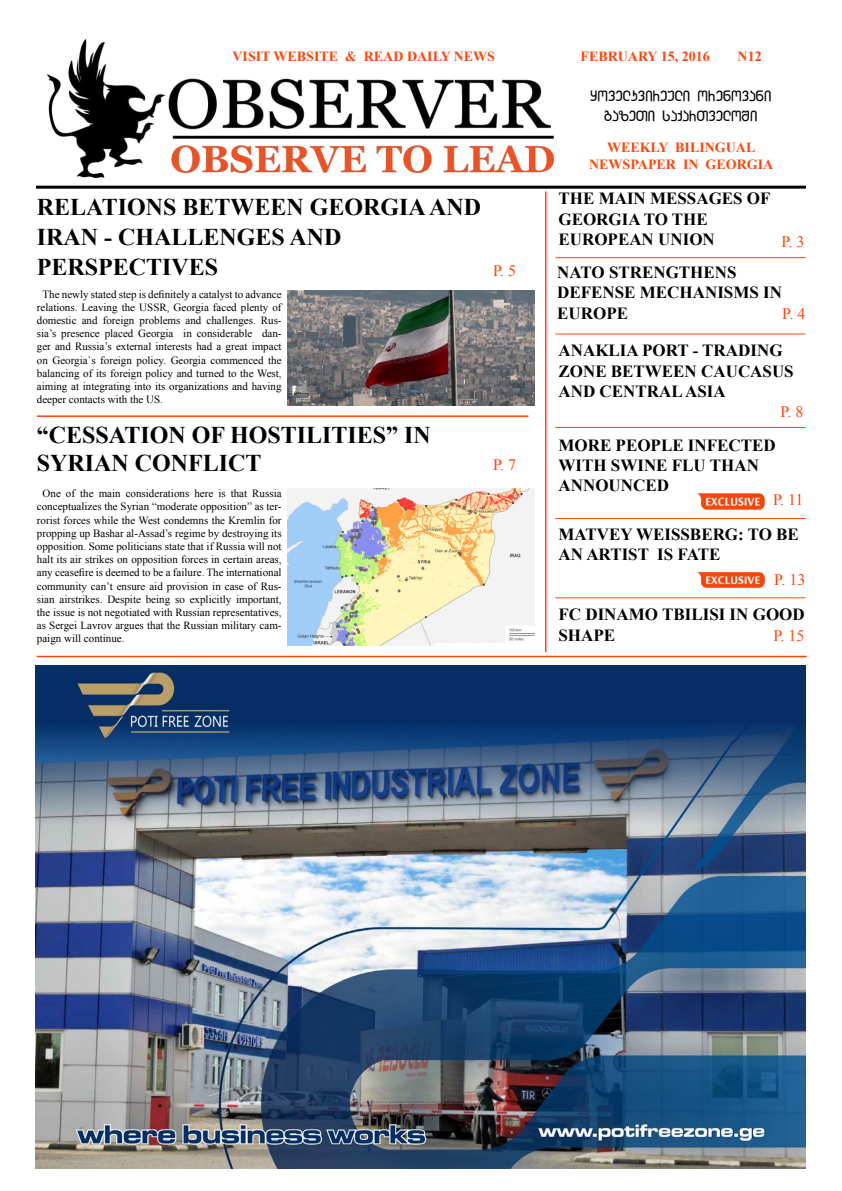
<style>
.page{position:relative;width:842px;height:1191px;background:#fff}
.page>*{position:absolute;margin:0;border:0;box-sizing:border-box;transform-origin:0 0}
.t1{font:700 24px/30px "Times New Roman";color:#000}
.t2{font:700 17px/20.4px "Times New Roman";color:#000}
.t3{font:16px "Babuka Mtavruli";color:#000}
.t4{font:16px "Times New Roman";color:#ff450a}
.t5{font:700 14px/16.8px "Times New Roman";color:#ff450a;text-align:center}
.t6{font:11px/13.2px "Times New Roman";color:#000;text-align:justify}
</style>
<div class="page">
<img style="left:47px;top:39px;width:507px;height:139px">
<hr style="left:36px;top:186px;width:770px;height:3px;background:#000">
<hr style="left:545px;top:191px;width:1px;height:461px;background:#ff450a">
<hr style="left:37px;top:415px;width:491px;height:2px;background:#ff450a">
<hr style="left:37px;top:656px;width:770px;height:1px;background:#ff450a">
<hr style="left:555px;top:257px;width:251px;height:1px;background:#ff450a">
<hr style="left:555px;top:333px;width:251px;height:1px;background:#ff450a">
<hr style="left:555px;top:427px;width:251px;height:1px;background:#ff450a">
<hr style="left:555px;top:518px;width:251px;height:1px;background:#ff450a">
<img style="left:35px;top:666px;width:770px;height:502px">
<img style="left:287px;top:290px;width:247px;height:115px">
<img style="left:287px;top:488px;width:247px;height:158px">
<hr style="left:555px;top:597px;width:251px;height:1px;background:#ff450a">
<img style="left:696px;top:493px;width:69px;height:17px">
<img style="left:696px;top:572px;width:69px;height:16px">
<p class="t5" style="left:232px;top:48px;width:264px">VISIT WEBSITE &amp; READ DAILY NEWS</p>
<p class="t5" style="left:580px;top:48px;width:131px">FEBRUARY 15, 2016</p>
<p class="t5" style="left:738px;top:48px;width:26px">N12</p>
<p class="t1" style="left:37px;top:191px;width:446px">RELATIONS BETWEEN GEORGIA AND<br>IRAN - CHALLENGES AND</p>
<p class="t1" style="left:37px;top:251px;width:183px">PERSPECTIVES</p>
<p class="t6" style="left:37px;top:287px;width:246px;text-indent:6px">The newly stated step is definitely a catalyst to advance relations. Leaving the USSR, Georgia faced plenty of domestic and foreign problems and challenges. Rus&shy;sia’s presence placed Georgia in considerable dan&shy;ger and Russia’s external interests had a great impact on Georgia`s foreign policy. Georgia commenced the balancing of its foreign policy and turned to the West, aiming at integrating into its organizations and having deeper contacts with the US.</p>
<p class="t1" style="left:37px;top:420px;width:396px;line-height:28px">“CESSATION OF HOSTILITIES” IN<br>SYRIAN CONFLICT</p>
<p class="t6" style="left:37px;top:487px;width:246px;text-indent:6px">One of the main considerations here is that Russia conceptualizes the Syrian “moderate opposition” as ter&shy;rorist forces while the West condemns the Kremlin for propping up Bashar al-Assad’s regime by destroying its opposition. Some politicians state that if Russia will not halt its air strikes on opposition forces in certain areas, any ceasefire is deemed to be a failure. The international community can’t ensure aid provision in case of Rus&shy;sian airstrikes. Despite being so explicitly important, the issue is not negotiated with Russian representatives, as Sergei Lavrov argues that the Russian military cam&shy;paign will continue.</p>
<p class="t4" style="left:493px;top:260px;width:25px">P. 5</p>
<p class="t4" style="left:493px;top:454px;width:25px">P. 7</p>
<p class="t3" style="left:590px;top:90px;width:183px">YOVELKVIREULI ORENOVANI</p>
<p class="t3" style="left:604px;top:109px;width:155px">GAZETI SAQARTVELOSI</p>
<p class="t5" style="left:589px;top:138px;width:186px">WEEKLY BILINGUAL<br>NEWSPAPER IN GEORGIA</p>
<p class="t2" style="left:558px;top:188px;width:214px">THE MAIN MESSAGES OF<br>GEORGIA TO THE</p>
<p class="t2" style="left:558px;top:229px;width:158px">EUROPEAN UNION</p>
<p class="t2" style="left:557px;top:262px;width:181px">NATO STRENGTHENS</p>
<p class="t2" style="left:557px;top:282px;width:226px">DEFENSE MECHANISMS IN</p>
<p class="t2" style="left:557px;top:302px;width:72px">EUROPE</p>
<p class="t4" style="left:781px;top:230px;width:25px">P. 3</p>
<p class="t4" style="left:782px;top:303px;width:25px">P. 4</p>
<p class="t2" style="left:558px;top:340px;width:237px">ANAKLIA PORT - TRADING<br>ZONE BETWEEN CAUCASUS<br>AND CENTRAL ASIA</p>
<p class="t4" style="left:780px;top:401px;width:25px">P. 8</p>
<p class="t2" style="left:558px;top:434px;width:219px">MORE PEOPLE INFECTED<br>WITH SWINE FLU THAN</p>
<p class="t2" style="left:558px;top:475px;width:112px">ANNOUNCED</p>
<p class="t4" style="left:773px;top:489px;width:32px">P. 11</p>
<p class="t2" style="left:558px;top:523px;width:242px">MATVEY WEISSBERG: TO BE<br>AN ARTIST IS FATE</p>
<p class="t4" style="left:774px;top:568px;width:33px">P. 13</p>
<p class="t2" style="left:558px;top:604px;width:248px">FC DINAMO TBILISI IN GOOD<br>SHAPE</p>
<p class="t4" style="left:773px;top:625px;width:33px">P. 15</p>
</div>
